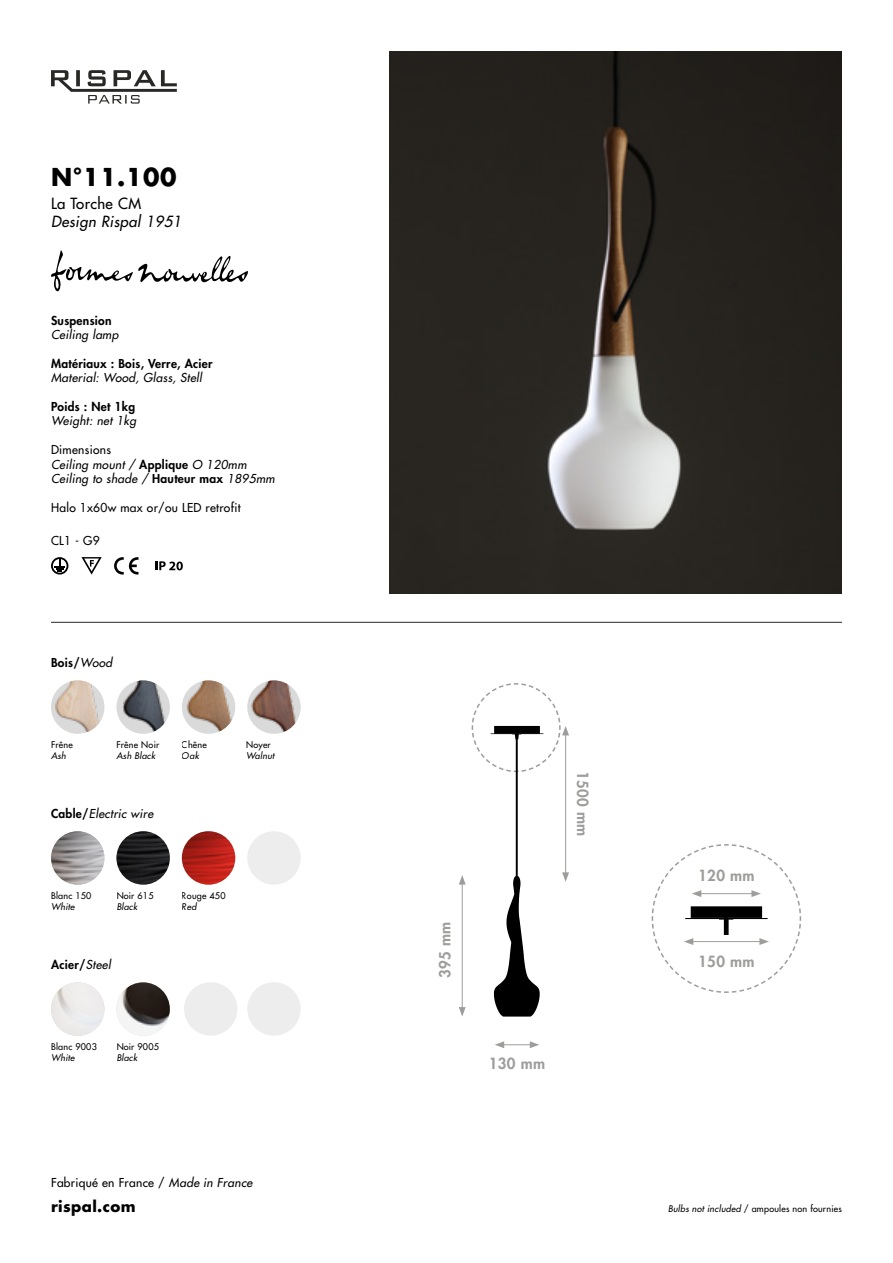
<style>
.page{position:relative;width:893px;height:1263px;background:#fff}
.page>*{position:absolute;margin:0;border:0;box-sizing:border-box;transform-origin:0 0}
.t1{font:700 24px "Futura Std";color:#000}
.t2{font:800 15px "Futura Std";letter-spacing:.025em;color:#9d9d9c}
.t3{font:italic 500 15px "Futura Std";letter-spacing:.025em;color:#000}
.t4{font:500 15px "Futura Std";letter-spacing:.025em;color:#000}
.t5{font:700 15px "Futura Std";letter-spacing:.025em;color:#000}
.t6{font:italic 500 12px/14.4px "Futura Std";letter-spacing:.025em;color:#000}
.t7{font:800 12px "Futura Std";letter-spacing:.025em;color:#000}
.t8{font:500 12px "Futura Std";letter-spacing:.025em;color:#000}
.t9{font:500 9px "Futura Std";letter-spacing:.025em;color:#000}
.t10{font:italic 500 9px "Futura Std";letter-spacing:.025em;color:#000}
.s1{font-style:normal}
.s2{font-weight:800;font-style:normal}
.s3{font-weight:500;font-style:italic}
.s4{font-style:italic}
</style>
<div class="page">
<svg style="left:51px;top:250px;width:197px;height:42px"></svg>
<img style="left:389px;top:51px;width:453px;height:543px">
<hr style="left:51px;top:622px;width:791px;height:1px;background:#282827">
<img style="left:51px;top:982px;width:53px;height:54px;border-radius:27px">
<img style="left:116px;top:982px;width:54px;height:54px;border-radius:27px">
<div style="left:247px;top:982px;width:54px;height:53px;background:#ededed;border-radius:50%"></div>
<div style="left:184px;top:982px;width:53px;height:53px;background:#ededed;border-radius:50%"></div>
<img style="left:51px;top:831px;width:53px;height:54px;border-radius:27px">
<img style="left:116px;top:831px;width:54px;height:54px;border-radius:27px">
<img style="left:182px;top:831px;width:53px;height:54px;border-radius:27px">
<div style="left:247px;top:831px;width:54px;height:54px;background:#ededed;border-radius:50%"></div>
<img style="left:51px;top:680px;width:53px;height:54px;border-radius:27px">
<img style="left:116px;top:680px;width:54px;height:54px;border-radius:27px">
<img style="left:182px;top:680px;width:53px;height:54px;border-radius:27px">
<img style="left:247px;top:680px;width:54px;height:54px;border-radius:27px">
<svg style="left:51px;top:557px;width:17px;height:17px"></svg>
<svg style="left:114px;top:557px;width:24px;height:18px"></svg>
<svg style="left:156px;top:561px;width:27px;height:9px"></svg>
<svg style="left:81px;top:557px;width:21px;height:18px"></svg>
<hr style="left:502px;top:1044px;width:30px;height:1px;background:#9d9d9c">
<svg style="left:530px;top:1041px;width:9px;height:7px"></svg>
<svg style="left:495px;top:1041px;width:9px;height:7px"></svg>
<svg style="left:651px;top:844px;width:151px;height:149px"></svg>
<svg style="left:459px;top:683px;width:110px;height:333px"></svg>
<svg style="left:51px;top:70px;width:126px;height:34px"></svg>
<h1 class="t1" style="left:51px;top:161px;width:127px">N°11.100</h1>
<p class="t4" style="left:51px;top:194px;width:92px">La Torche CM</p>
<p class="t3" style="left:51px;top:212px;width:132px">Design Rispal 1951</p>
<p class="t7" style="left:51px;top:313px;width:62px">Suspension</p>
<p class="t6" style="left:51px;top:328px;width:69px">Ceiling lamp</p>
<p class="t7" style="left:51px;top:356px;width:163px">Matériaux : Bois, Verre, Acier</p>
<p class="t6" style="left:51px;top:371px;width:152px">Material: Wood, Glass, Stell</p>
<p class="t7" style="left:51px;top:399px;width:86px">Poids : Net 1kg</p>
<p class="t6" style="left:51px;top:414px;width:87px">Weight: net 1kg</p>
<p class="t6" style="left:51px;top:443px;width:225px"><span class="s1">Dimensions<br></span>Ceiling mount / <span class="s2">Applique</span> O 120mm<br>Ceiling to shade / <span class="s2">Hauteur max</span> 1895mm</p>
<p class="t8" style="left:51px;top:500px;width:191px">Halo 1x60w max or/ou LED retrofit</p>
<p class="t8" style="left:51px;top:533px;width:50px">CL1 - G9</p>
<p class="t7" style="left:51px;top:655px;width:63px">Bois/<span class="s3">Wood</span></p>
<p class="t9" style="left:51px;top:739px;width:23px">Frêne</p>
<p class="t10" style="left:51px;top:750px;width:16px">Ash</p>
<p class="t9" style="left:116px;top:739px;width:44px">Frêne Noir</p>
<p class="t10" style="left:116px;top:750px;width:40px">Ash Black</p>
<p class="t6" style="left:51px;top:806px;width:104px"><span class="s2">Cable/</span>Electric wire</p>
<p class="t9" style="left:182px;top:739px;width:27px">Chêne</p>
<p class="t10" style="left:182px;top:750px;width:19px">Oak</p>
<p class="t9" style="left:246px;top:739px;width:26px">Noyer</p>
<p class="t10" style="left:246px;top:750px;width:30px">Walnut</p>
<p class="t9" style="left:51px;top:890px;width:42px">Blanc 150</p>
<p class="t10" style="left:51px;top:900px;width:25px">White</p>
<p class="t9" style="left:116px;top:890px;width:39px">Noir 615</p>
<p class="t10" style="left:116px;top:900px;width:22px">Black</p>
<p class="t7" style="left:51px;top:957px;width:61px">Acier/<span class="s3">Steel</span></p>
<p class="t9" style="left:182px;top:890px;width:45px">Rouge 450</p>
<p class="t10" style="left:182px;top:900px;width:16px">Red</p>
<p class="t9" style="left:51px;top:1041px;width:47px">Blanc 9003</p>
<p class="t10" style="left:51px;top:1052px;width:25px">White</p>
<p class="t9" style="left:116px;top:1041px;width:44px">Noir 9005</p>
<p class="t10" style="left:116px;top:1052px;width:22px">Black</p>
<p class="t8" style="left:51px;top:1175px;width:203px">Fabriqué en France / <span class="s4">Made in France</span></p>
<p class="t5" style="left:51px;top:1196px;width:86px">rispal.com</p>
<p class="t2" style="left:436px;top:978px;width:58px;rotate:-90deg">395 mm</p>
<p class="t2" style="left:592px;top:771px;width:67px;rotate:90deg">1500 mm</p>
<p class="t2" style="left:489px;top:1054px;width:58px">130 mm</p>
<p class="t2" style="left:698px;top:866px;width:58px">120 mm</p>
<p class="t2" style="left:698px;top:952px;width:58px">150 mm</p>
<p class="t9" style="left:668px;top:1203px;width:175px"><span class="s4">Bulbs not included</span> / ampoules non fournies</p>
</div>
